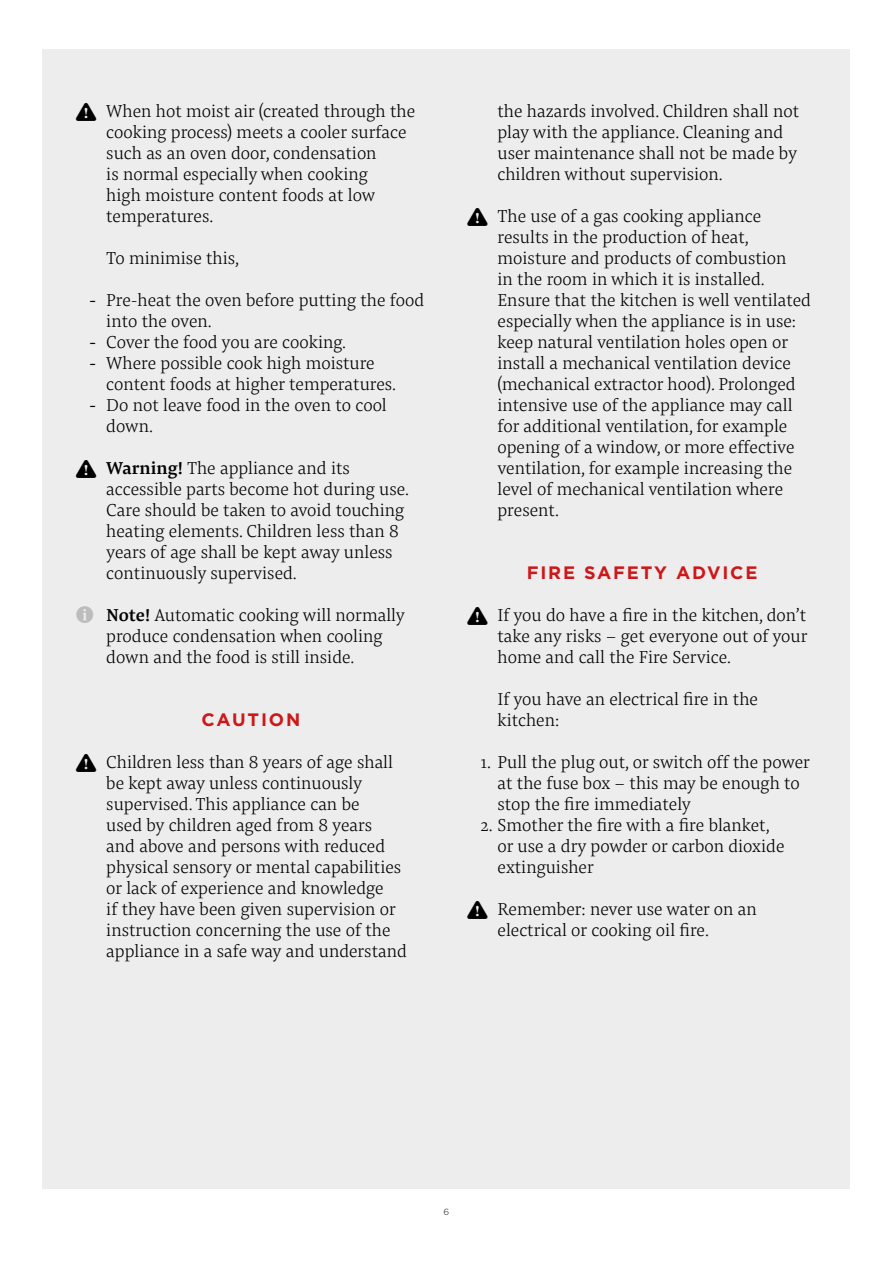
<style>
.page{position:relative;width:893px;height:1263px;background:#fff}
.page>*{position:absolute;margin:0;border:0;box-sizing:border-box;transform-origin:0 0}
.t1{font:300 18px/21px "Pensum Pro";color:#000}
.t2{font:700 18px "Gotham";letter-spacing:.1em;color:#cd1719}
.t3{font:9px "Gotham";color:#575756}
.s1{font-weight:500}
.s2{color:#bcbcbc}
</style>
<div class="page">
<div style="left:43px;top:49px;width:807px;height:1139px;background:#ededed"></div>
<p class="t1" style="left:106px;top:100px;width:310px">When hot moist air (created through the cooking process) meets a cooler surface such as an oven door, condensation<br>is normal especially when cooking<br>high moisture content foods at low temperatures.</p>
<p class="t1" style="left:106px;top:247px;width:135px">To minimise this,</p>
<p class="t1" style="left:106px;top:289px;width:320px;text-indent:-17px"><span class="s1">-</span> Pre-heat the oven before putting the food into the oven.</p>
<p class="t1" style="left:89px;top:331px;width:258px"><span class="s1">-</span> Cover the food you are cooking.</p>
<p class="t1" style="left:106px;top:352px;width:291px;text-indent:-17px"><span class="s1">-</span> Where possible cook high moisture content foods at higher temperatures.</p>
<p class="t1" style="left:106px;top:394px;width:282px;text-indent:-17px"><span class="s1">-</span> Do not leave food in the oven to cool down.</p>
<p class="t1" style="left:106px;top:457px;width:304px"><span class="s1">Warning!</span> The appliance and its accessible parts become hot during use.<br>Care should be taken to avoid touching heating elements. Children less than 8 years of age shall be kept away unless continuously supervised.</p>
<p class="t1" style="left:106px;top:604px;width:300px;text-indent:-30px"><span class="s2">✔</span> <span class="s1">Note!</span> Automatic cooking will normally produce condensation when cooling down and the food is still inside.</p>
<p class="t2" style="left:202px;top:708px;width:100px">CAUTION</p>
<p class="t1" style="left:106px;top:751px;width:302px">Children less than 8 years of age shall be kept away unless continuously supervised. This appliance can be<br>used by children aged from 8 years<br>and above and persons with reduced physical sensory or mental capabilities or lack of experience and knowledge<br>if they have been given supervision or instruction concerning the use of the appliance in a safe way and understand</p>
<p class="t1" style="left:497px;top:100px;width:303px">the hazards involved. Children shall not play with the appliance. Cleaning and user maintenance shall not be made by children without supervision.</p>
<p class="t1" style="left:497px;top:205px;width:315px">The use of a gas cooking appliance results in the production of heat, moisture and products of combustion<br>in the room in which it is installed.<br>Ensure that the kitchen is well ventilated especially when the appliance is in use: keep natural ventilation holes open or install a mechanical ventilation device (mechanical extractor hood). Prolonged intensive use of the appliance may call for additional ventilation, for example opening of a window, or more effective ventilation, for example increasing the level of mechanical ventilation where present.</p>
<p class="t2" style="left:527px;top:561px;width:232px">FIRE SAFETY ADVICE</p>
<p class="t1" style="left:497px;top:604px;width:311px;text-align:justify">If you do have a fire in the kitchen, don’t take any risks - get everyone out of your home and call the Fire Service.</p>
<p class="t1" style="left:497px;top:688px;width:262px">If you have an electrical fire in the kitchen:</p>
<p class="t1" style="left:497px;top:751px;width:314px;text-indent:-17px">1. Pull the plug out, or switch off the power at the fuse box - this may be enough to stop the fire immediately</p>
<p class="t1" style="left:497px;top:814px;width:288px;text-indent:-17px">2. Smother the fire with a fire blanket, or use a dry powder or carbon dioxide extinguisher</p>
<p class="t1" style="left:497px;top:898px;width:261px">Remember: never use water on an electrical or cooking oil fire.</p>
<p class="t3" style="left:444px;top:1206px;width:7px">6</p>
</div>
